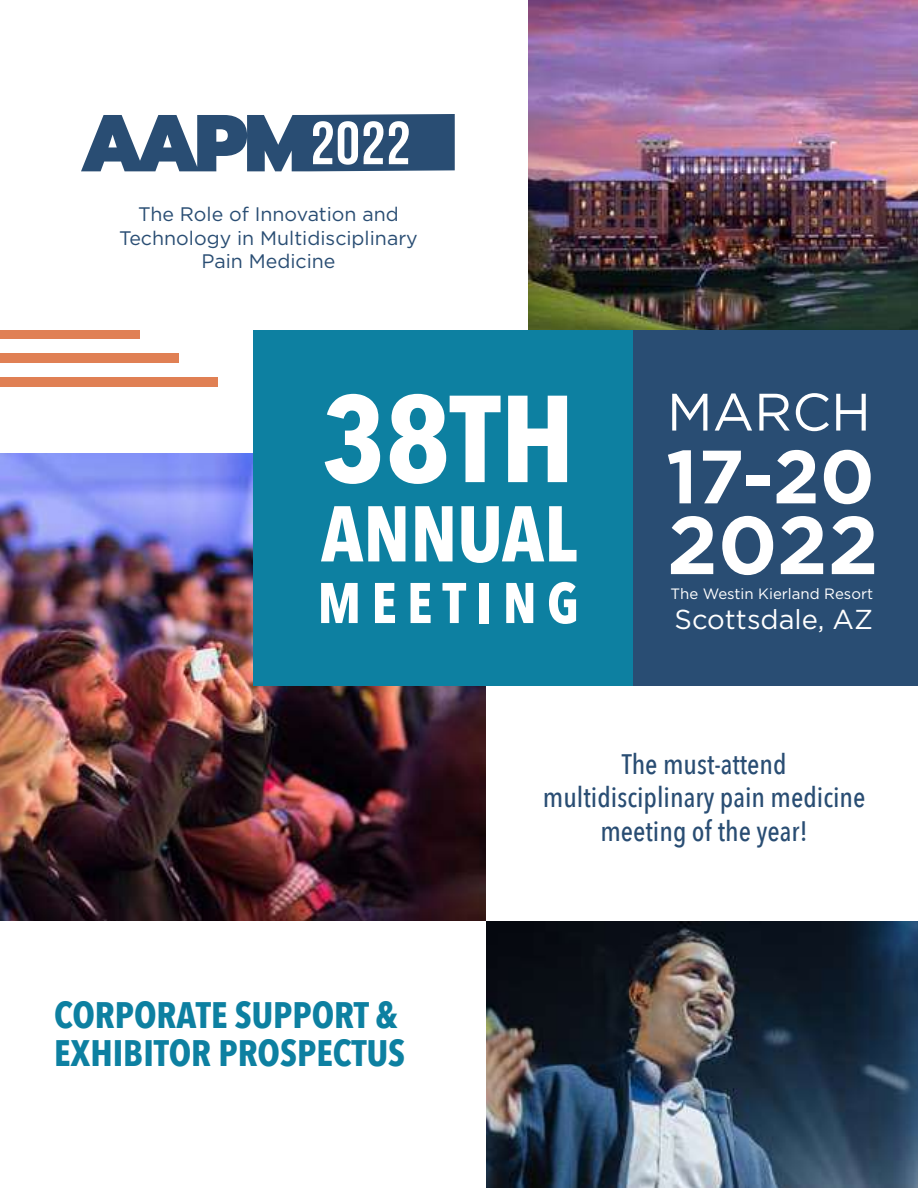
<style>
.page{position:relative;width:918px;height:1188px;background:#fff}
.page>*{position:absolute;margin:0;border:0;box-sizing:border-box;transform-origin:0 0}
.t1{font:700 122.1px "Avenir Next Condensed";color:#fff}
.t2{font:700 81.75px "Gotham";color:#fff}
.t3{font:700 78px "Avenir Next Condensed";color:#fff}
.t4{font:700 75.3px "Gotham";color:#fff}
.t5{font:700 56.7px "Avenir Next Condensed";letter-spacing:.18em;color:#fff}
.t6{font:52.65px "Gotham";color:#fff}
.t7{font:700 36.75px/37.3px "Avenir Next Condensed";color:#0d80a1}
.t8{font:500 28.2px/33.8px "Avenir Next Condensed";color:#294d73;text-align:center}
.t9{font:27.3px "Gotham";color:#fff}
.t10{font:19.5px/23.5px "Gotham";color:#294d73;text-align:center}
.t11{font:15px "Gotham";color:#fff}
</style>
<div class="page">
<svg style="left:81px;top:114px;width:374px;height:57px"></svg>
<img style="left:0;top:453px;width:486px;height:468px">
<img style="left:486px;top:921px;width:432px;height:267px">
<img style="left:528px;top:0;width:390px;height:330px">
<div style="left:254px;top:330px;width:379px;height:356px;background:#0d80a1"></div>
<div style="left:633px;top:330px;width:285px;height:356px;background:#294d73"></div>
<div style="left:0;top:377px;width:217px;height:10px;background:#e08054"></div>
<div style="left:0;top:353px;width:178px;height:10px;background:#e08054"></div>
<div style="left:0;top:330px;width:139px;height:9px;background:#e08054"></div>
<p class="t10" style="left:119px;top:202px;width:300px">The Role of Innovation and<br>Technology in Multidisciplinary<br>Pain Medicine</p>
<h1 class="t1" style="left:322px;top:364px;width:255px">38TH</h1>
<h3 class="t3" style="left:321px;top:486px;width:258px">ANNUAL</h3>
<h3 class="t5" style="left:318px;top:568px;width:263px">MEETING</h3>
<h3 class="t6" style="left:667px;top:378px;width:205px">MARCH</h3>
<h3 class="t4" style="left:666px;top:427px;width:210px">17-20</h3>
<h2 class="t2" style="left:667px;top:491px;width:213px">2022</h2>
<h3 class="t9" style="left:675px;top:602px;width:200px">Scottsdale, AZ</h3>
<p class="t11" style="left:671px;top:584px;width:204px">The Westin Kierland Resort</p>
<h3 class="t7" style="left:54px;top:997px;width:353px">CORPORATE SUPPORT &amp;<br>EXHIBITOR PROSPECTUS</h3>
<h3 class="t8" style="left:543px;top:747px;width:324px">The must-attend multidisciplinary pain medicine meeting of the year!</h3>
</div>
